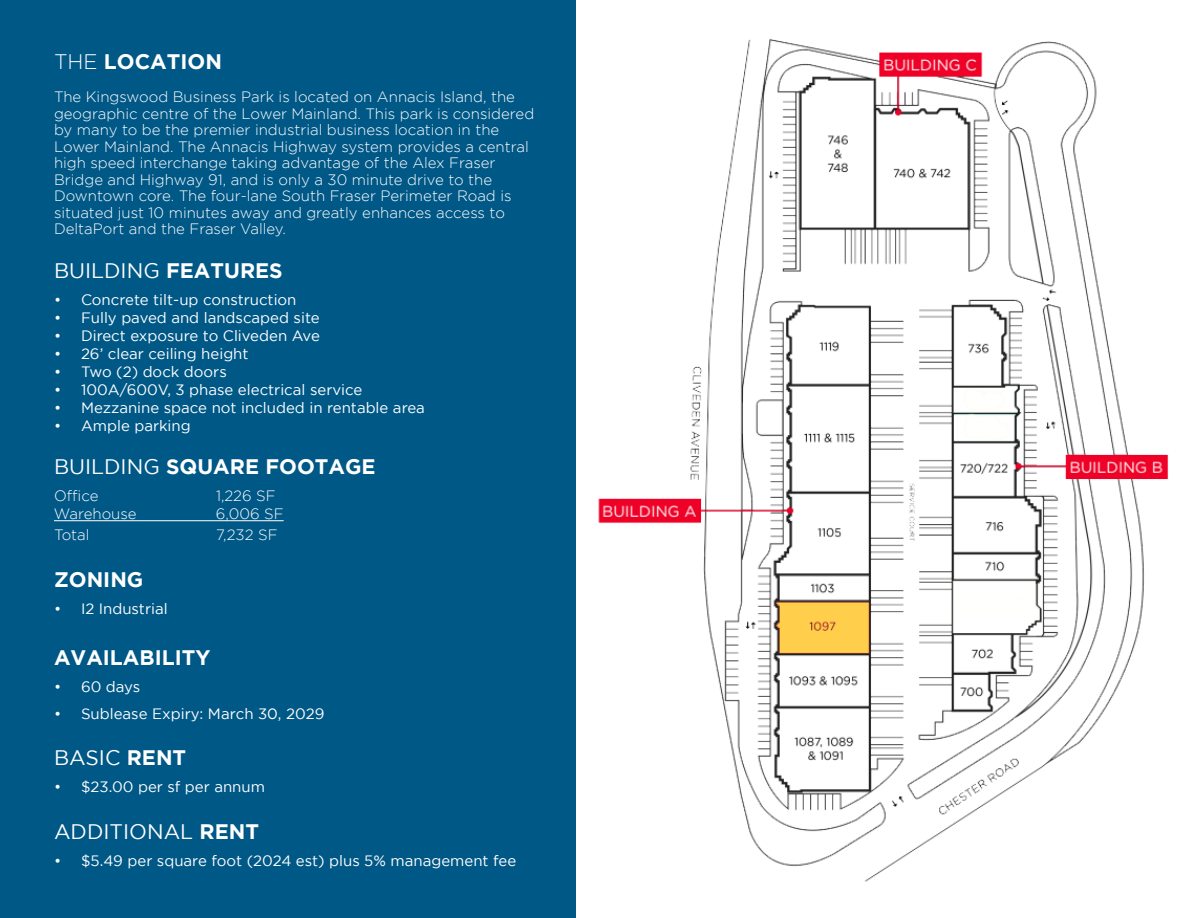
<style>
.page{position:relative;width:1188px;height:918px;background:#fff}
.page>*{position:absolute;margin:0;border:0;box-sizing:border-box;transform-origin:0 0}
.t1{font:700 21px "Gotham";color:#fff}
.t2{font:21px "Gotham";color:#fff}
.t3{font:300 15px/16.5px "Gotham";color:#fff}
.t4{font:15px "Gotham";color:#fff}
.s1{font-weight:300}
.s2{font-weight:400}
.s3{font-weight:700}
</style>
<div class="page">
<img style="left:598px;top:39px;width:571px;height:843px">
<div style="left:1px;top:0;width:575px;height:918px;background:#005887"></div>
<hr style="left:54px;top:520px;width:230px;height:1px;background:#fff">
<h1 class="t1" style="left:54px;top:50px;width:169px"><span class="s1">THE</span> LOCATION</h1>
<p class="t3" style="left:54px;top:89px;width:482px">The Kingswood Business Park is located on Annacis Island, the geographic centre of the Lower Mainland. This park is considered by many to be the premier industrial business location in the Lower Mainland. The Annacis Highway system provides a central high speed interchange taking advantage of the Alex Fraser Bridge and Highway 91, and is only a 30 minute drive to the Downtown core. The four-lane South Fraser Perimeter Road is situated just 10 minutes away and greatly enhances access to DeltaPort and the Fraser Valley.</p>
<h1 class="t2" style="left:54px;top:258px;width:43px">BUILDIN</h1>
<h1 class="t1" style="left:143px;top:258px;width:141px"><span class="s2">G</span> FEATURES</h1>
<p class="t4" style="left:54px;top:291px;width:244px">• Concrete tilt-up construction</p>
<p class="t4" style="left:54px;top:309px;width:267px">• Fully paved and landscaped site</p>
<p class="t4" style="left:54px;top:327px;width:267px">• D irect exposure to Cliveden Ave</p>
<p class="t4" style="left:54px;top:345px;width:196px">• 26’ clear ceiling height</p>
<p class="t4" style="left:54px;top:363px;width:174px">• Two (2) dock doors</p>
<p class="t4" style="left:54px;top:381px;width:310px">• 100A/600V, 3 phase electrical service</p>
<p class="t4" style="left:54px;top:399px;width:372px">• Mezzanine space not included in rentable area</p>
<p class="t4" style="left:54px;top:417px;width:138px">• Ample parking</p>
<h1 class="t2" style="left:54px;top:455px;width:43px">BUILDIN</h1>
<h1 class="t1" style="left:143px;top:454px;width:234px"><span class="s2">G</span> SQUARE FOOTAGE</h1>
<p class="t3" style="left:54px;top:487px;width:46px">Office</p>
<p class="t3" style="left:216px;top:487px;width:61px">1,226 SF</p>
<p class="t3" style="left:54px;top:505px;width:84px">Warehouse</p>
<p class="t3" style="left:216px;top:505px;width:69px">6,006 SF</p>
<p class="t3" style="left:54px;top:527px;width:37px">Total</p>
<p class="t3" style="left:216px;top:527px;width:63px">7,232 SF</p>
<h1 class="t1" style="left:54px;top:568px;width:91px">ZONING</h1>
<p class="t4" style="left:54px;top:601px;width:115px">• I2 I ndustrial</p>
<h1 class="t1" style="left:54px;top:645px;width:158px">AVAILABILITY</h1>
<p class="t4" style="left:54px;top:678px;width:88px">• 60 days</p>
<p class="t4" style="left:54px;top:705px;width:272px">• Sublease Expiry: March 30, 2029</p>
<h1 class="t2" style="left:54px;top:746px;width:134px">BASI C <span class="s3">RENT</span></h1>
<p class="t4" style="left:54px;top:779px;width:213px">• $23.00 per sf per annum</p>
<h1 class="t2" style="left:54px;top:820px;width:15px">ADDITIONAL</h1>
<h1 class="t1" style="left:200px;top:820px;width:61px">RENT</h1>
<p class="t4" style="left:54px;top:853px;width:464px">• $5.49 per square foot (2024 est) plus 5% management fee</p>
</div>
